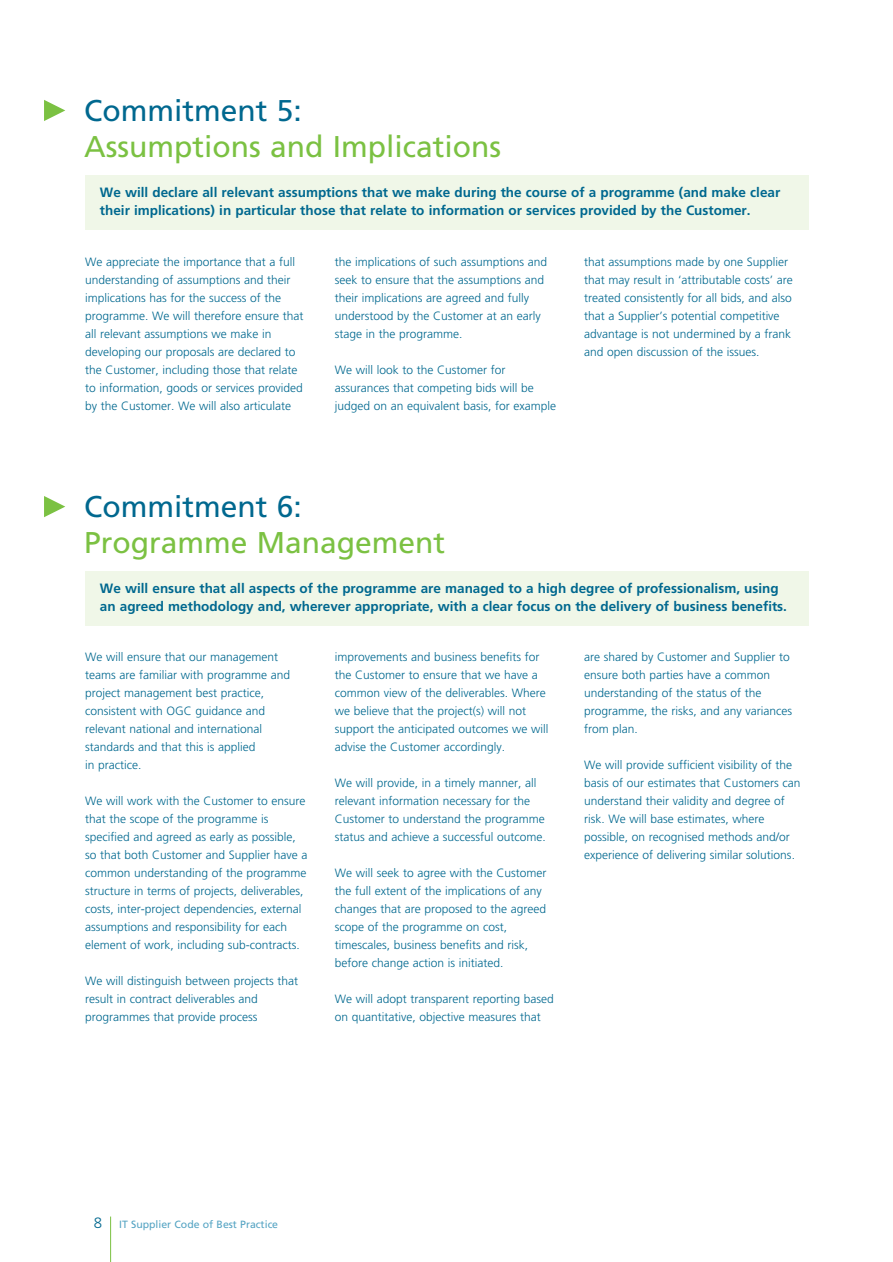
<style>
.page{position:relative;width:893px;height:1262px;background:#fff}
.page>*{position:absolute;margin:0;border:0;box-sizing:border-box;transform-origin:0 0}
.t1{font:30px "Frutiger";color:#7bc142}
.t2{font:30px "Frutiger";color:#00688f}
.t3{font:700 13.5px/18px "Frutiger";color:#00688f}
.t4{font:300 12px/18px "Frutiger";color:#00688f}
.t5{font:10.5px "Frutiger";color:#55a4c3}
.s1{font-weight:300;font-size:15px;color:#00688f}
</style>
<div class="page">
<hr style="left:110px;top:1216px;width:1px;height:45px;background:#7bc142">
<svg style="left:44px;top:496px;width:21px;height:21px"></svg>
<div style="left:85px;top:571px;width:723px;height:54px;background:#f0f7e8"></div>
<svg style="left:44px;top:100px;width:21px;height:21px"></svg>
<div style="left:85px;top:175px;width:723px;height:54px;background:#f0f7e8"></div>
<h1 class="t2" style="left:84px;top:99px;width:219px">Commitment 5:</h1>
<h1 class="t1" style="left:84px;top:135px;width:418px">Assumptions and Implications</h1>
<p class="t3" style="left:100px;top:184px;width:681px">We will declare all relevant assumptions that we make during the course of a programme (and make clear their implications) in particular those that relate to information or services provided by the Customer.</p>
<p class="t4" style="left:85px;top:253px;width:220px">We appreciate the importance that a full understanding of assumptions and their implications has for the success of the programme. We will therefore ensure that all relevant assumptions we make in developing our proposals are declared to the Customer, including those that relate to information, goods or services provided by the Customer. We will also articulate</p>
<p class="t4" style="left:334px;top:253px;width:214px">the implications of such assumptions and seek to ensure that the assumptions and their implications are agreed and fully understood by the Customer at an early stage in the programme.</p>
<p class="t4" style="left:334px;top:361px;width:223px">We will look to the Customer for assurances that competing bids will be judged on an equivalent basis, for example</p>
<p class="t4" style="left:584px;top:253px;width:210px">that assumptions made by one Supplier that may result in ‘attributable costs’ are treated consistently for all bids, and also that a Supplier’s potential competitive advantage is not undermined by a frank and open discussion of the issues.</p>
<h1 class="t2" style="left:84px;top:495px;width:219px">Commitment 6:</h1>
<h1 class="t1" style="left:84px;top:531px;width:362px">Programme Management</h1>
<p class="t3" style="left:100px;top:580px;width:688px">We will ensure that all aspects of the programme are managed to a high degree of professionalism, using an agreed methodology and, wherever appropriate, with a clear focus on the delivery of business benefits.</p>
<p class="t4" style="left:85px;top:649px;width:206px">We will ensure that our management teams are familiar with programme and project management best practice, consistent with OGC guidance and relevant national and international standards and that this is applied<br>in practice.</p>
<p class="t4" style="left:85px;top:793px;width:224px">We will work with the Customer to ensure that the scope of the programme is specified and agreed as early as possible, so that both Customer and Supplier have a common understanding of the programme structure in terms of projects, deliverables, costs, inter-project dependencies, external assumptions and responsibility for each element of work, including sub-contracts.</p>
<p class="t4" style="left:85px;top:973px;width:214px">We will distinguish between projects that result in contract deliverables and programmes that provide process</p>
<p class="t4" style="left:334px;top:649px;width:215px">improvements and business benefits for the Customer to ensure that we have a common view of the deliverables. Where we believe that the project(s) will not support the anticipated outcomes we will advise the Customer accordingly.</p>
<p class="t4" style="left:334px;top:775px;width:212px">We will provide, in a timely manner, all relevant information necessary for the Customer to understand the programme status and achieve a successful outcome.</p>
<p class="t4" style="left:334px;top:865px;width:213px">We will seek to agree with the Customer the full extent of the implications of any changes that are proposed to the agreed scope of the programme on cost, timescales, business benefits and risk, before change action is initiated.</p>
<p class="t4" style="left:334px;top:991px;width:220px">We will adopt transparent reporting based on quantitative, objective measures that</p>
<p class="t4" style="left:584px;top:649px;width:209px">are shared by Customer and Supplier to ensure both parties have a common understanding of the status of the programme, the risks, and any variances from plan.</p>
<p class="t4" style="left:584px;top:757px;width:217px">We will provide sufficient visibility of the basis of our estimates that Customers can understand their validity and degree of risk. We will base estimates, where possible, on recognised methods and/or experience of delivering similar solutions.</p>
<p class="t5" style="left:94px;top:1219px;width:186px"><span class="s1">8</span> IT Supplier Code of Best Practice</p>
</div>
